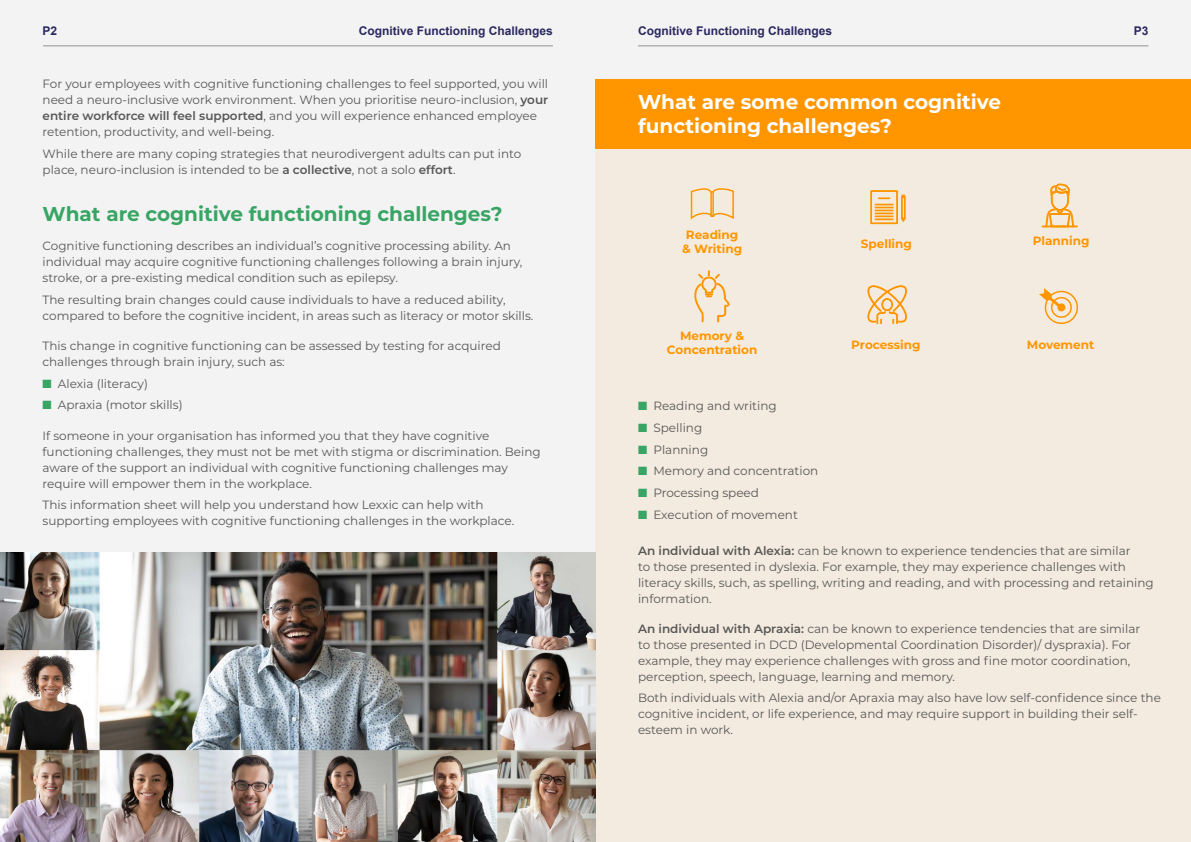
<style>
.page{position:relative;width:1191px;height:842px;background:#f4f3f4}
.page>*{position:absolute;margin:0;border:0;box-sizing:border-box;transform-origin:0 0}
.t1{font:700 20px/24px "Montserrat";color:#fff}
.t2{font:700 20px "Montserrat";color:#38a564}
.t3{font:12px/16px "Montserrat";color:#575756}
.t4{font:700 12px/14px "Montserrat";color:#ff9600;text-align:center}
.t5{font:700 12px "Arial";color:#2b2760}
.s1{font-weight:600}
.s2{color:#38a564}
</style>
<div class="page">
<hr style="left:43px;top:45px;width:510px;height:1px;background:#949090">
<hr style="left:638px;top:45px;width:510px;height:1px;background:#949090">
<div style="left:595px;top:119px;width:596px;height:723px;background:#f4ebe0"></div>
<div style="left:595px;top:79px;width:596px;height:70px;background:#ff9600"></div>
<img style="left:0;top:553px;width:595px;height:289px">
<svg style="left:694px;top:271px;width:36px;height:51px"></svg>
<svg style="left:867px;top:285px;width:40px;height:39px"></svg>
<svg style="left:690px;top:188px;width:44px;height:32px"></svg>
<hr style="left:712px;top:192px;width:2px;height:24px;background:#ff9600">
<hr style="left:710px;top:192px;width:2px;height:24px;background:#ff9600">
<svg style="left:870px;top:190px;width:35px;height:34px"></svg>
<svg style="left:1045px;top:183px;width:29px;height:45px"></svg>
<div style="left:1041px;top:226px;width:36px;height:1px;border:1px solid #ff9600"></div>
<svg style="left:1039px;top:288px;width:39px;height:37px"></svg>
<p class="t5" style="left:43px;top:23px;width:16px">P2</p>
<p class="t5" style="left:359px;top:23px;width:196px">Cognitive Functioning Challenges</p>
<p class="t5" style="left:638px;top:23px;width:196px">Cognitive Functioning Challenges</p>
<p class="t5" style="left:1133px;top:23px;width:16px">P3</p>
<p class="t3" style="left:43px;top:75px;width:507px">For your employees with cognitive functioning challenges to feel supported, you will need a neuro-inclusive work environment. When you prioritise neuro-inclusion, <span class="s1">your entire workforce will feel supported</span>, and you will experience enhanced employee retention, productivity, and well-being.</p>
<p class="t3" style="left:43px;top:145px;width:480px">While there are many coping strategies that neurodivergent adults can put into place, neuro-inclusion is intended to be <span class="s1">a collective</span>, not a solo <span class="s1">effort</span>.</p>
<h1 class="t2" style="left:43px;top:199px;width:462px">What are cognitive functioning challenges?</h1>
<p class="t3" style="left:43px;top:238px;width:481px">Cognitive functioning describes an individual’s cognitive processing ability. An individual may acquire cognitive functioning challenges following a brain injury, stroke, or a pre-existing medical condition such as epilepsy.</p>
<p class="t3" style="left:43px;top:291px;width:492px">The resulting brain changes could cause individuals to have a reduced ability, compared to before the cognitive incident, in areas such as literacy or motor skills.</p>
<p class="t3" style="left:43px;top:337px;width:460px">This change in cognitive functioning can be assessed by testing for acquired challenges through brain injury, such as:</p>
<p class="t3" style="left:43px;top:375px;width:107px"><span class="s2">■</span> Alexia (literacy)</p>
<p class="t3" style="left:43px;top:397px;width:142px"><span class="s2">■</span> Apraxia (motor skills)</p>
<p class="t3" style="left:43px;top:427px;width:500px">If someone in your organisation has informed you that they have cognitive functioning challenges, they must not be met with stigma or discrimination. Being aware of the support an individual with cognitive functioning challenges may require will empower them in the workplace.</p>
<p class="t3" style="left:43px;top:497px;width:473px">This information sheet will help you understand how Lexxic can help with supporting employees with cognitive functioning challenges in the workplace.</p>
<h1 class="t1" style="left:638px;top:89px;width:364px">What are some common cognitive functioning challenges?</h1>
<p class="t4" style="left:682px;top:227px;width:61px">Reading &amp; Writing</p>
<p class="t4" style="left:861px;top:236px;width:53px">Spelling</p>
<p class="t4" style="left:1032px;top:233px;width:58px">Planning</p>
<p class="t4" style="left:667px;top:329px;width:92px">Memory &amp;<br>Concentration</p>
<p class="t4" style="left:851px;top:337px;width:71px">Processing</p>
<p class="t4" style="left:1027px;top:337px;width:69px">Movement</p>
<p class="t3" style="left:638px;top:398px;width:140px"><span class="s2">■</span> Reading and writing</p>
<p class="t3" style="left:638px;top:419px;width:66px"><span class="s2">■</span> Spelling</p>
<p class="t3" style="left:638px;top:441px;width:72px"><span class="s2">■</span> Planning</p>
<p class="t3" style="left:638px;top:463px;width:182px"><span class="s2">■</span> Memory and concentration</p>
<p class="t3" style="left:638px;top:484px;width:122px"><span class="s2">■</span> Processing speed</p>
<p class="t3" style="left:638px;top:506px;width:161px"><span class="s2">■</span> Execution of movement</p>
<p class="t3" style="left:638px;top:542px;width:517px"><span class="s1">An individual with Alexia:</span> can be known to experience tendencies that are similar<br>to those presented in dyslexia. For example, they may experience challenges with literacy skills, such, as spelling, writing and reading, and with processing and retaining information.</p>
<p class="t3" style="left:638px;top:620px;width:504px"><span class="s1">An individual with Apraxia:</span> can be known to experience tendencies that are similar to those presented in DCD (Developmental Coordination Disorder)/ dyspraxia). For example, they may experience challenges with gross and fine motor coordination, perception, speech, language, learning and memory.</p>
<p class="t3" style="left:638px;top:690px;width:524px">Both individuals with Alexia and/or Apraxia may also have low self-confidence since the cognitive incident, or life experience, and may require support in building their self&shy;esteem in work.</p>
</div>
